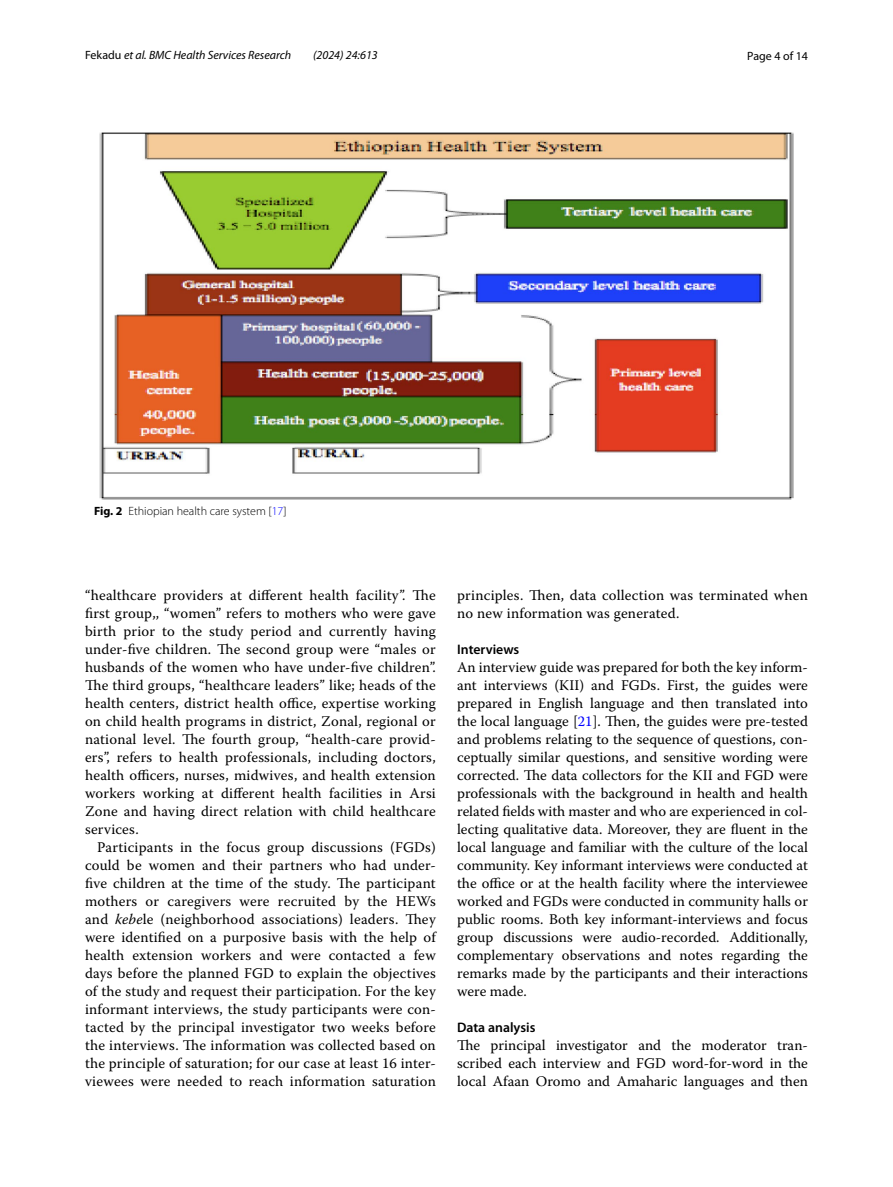
<style>
.page{position:relative;width:893px;height:1187px;background:#fff}
.page>*{position:absolute;margin:0;border:0;box-sizing:border-box;transform-origin:0 0}
.t1{font:14.7px/18px "Warnock Pro";letter-spacing:.015em;color:#000;text-align:justify}
.t2{font:600 13.8px "Myriad Pro";color:#000}
.t3{font:italic 12px "Myriad Pro";color:#000}
.t4{font:300 12px "Myriad Pro";color:#000}
.t5{font:12px "Myriad Pro";color:#000}
.s1{font-style:normal}
.s2{font-weight:700}
.s3{color:#00f}
.s4{font-style:italic}
</style>
<div class="page">
<img style="left:100px;top:133px;width:693px;height:367px">
<p class="t3" style="left:85px;top:48px;width:208px"><span class="s1">Fekadu</span> et al. BMC Health Services Research</p>
<p class="t3" style="left:313px;top:48px;width:66px">(2024) 24:613</p>
<p class="t5" style="left:747px;top:48px;width:62px">Page 4 of 14</p>
<p class="t4" style="left:94px;top:504px;width:194px"><span class="s2">Fig. 2</span> Ethiopian health care system [<span class="s3">17</span>]</p>
<p class="t1" style="left:85px;top:586px;width:352px">“healthcare providers at different health facility”. The first group,, “women” refers to mothers who were gave birth prior to the study period and currently having under-five children. The second group were “males or husbands of the women who have under-five children”.<br>The third groups, “healthcare leaders” like; heads of the health centers, district health office, expertise working on child health programs in district, Zonal, regional or national level. The fourth group, “health-care provid&shy;ers”, refers to health professionals, including doctors, health officers, nurses, midwives, and health extension workers working at different health facilities in Arsi Zone and having direct relation with child healthcare services.</p>
<p class="t1" style="left:85px;top:838px;width:352px;text-indent:12px">Participants in the focus group discussions (FGDs) could be women and their partners who had under&shy;five children at the time of the study. The participant mothers or caregivers were recruited by the HEWs and <span class="s4">kebe</span>le (neighborhood associations) leaders. They were identified on a purposive basis with the help of health extension workers and were contacted a few days before the planned FGD to explain the objectives of the study and request their participation. For the key informant interviews, the study participants were con&shy;tacted by the principal investigator two weeks before the interviews. The information was collected based on the principle of saturation; for our case at least 16 inter&shy;viewees were needed to reach information saturation</p>
<p class="t1" style="left:457px;top:586px;width:352px">principles. Then, data collection was terminated when no new information was generated.</p>
<p class="t2" style="left:457px;top:640px;width:64px">Interviews</p>
<p class="t1" style="left:457px;top:658px;width:352px">An interview guide was prepared for both the key inform&shy;ant interviews (KII) and FGDs. First, the guides were prepared in English language and then translated into the local language [<span class="s3">21</span>]. Then, the guides were pre-tested and problems relating to the sequence of questions, con&shy;ceptually similar questions, and sensitive wording were corrected. The data collectors for the KII and FGD were professionals with the background in health and health related fields with master and who are experienced in col&shy;lecting qualitative data. Moreover, they are fluent in the local language and familiar with the culture of the local community. Key informant interviews were conducted at the office or at the health facility where the interviewee worked and FGDs were conducted in community halls or public rooms. Both key informant-interviews and focus group discussions were audio-recorded. Additionally, complementary observations and notes regarding the remarks made by the participants and their interactions were made.</p>
<p class="t2" style="left:457px;top:1018px;width:80px">Data analysis</p>
<p class="t1" style="left:457px;top:1036px;width:352px">The principal investigator and the moderator tran&shy;scribed each interview and FGD word-for-word in the local Afaan Oromo and Amaharic languages and then</p>
</div>
